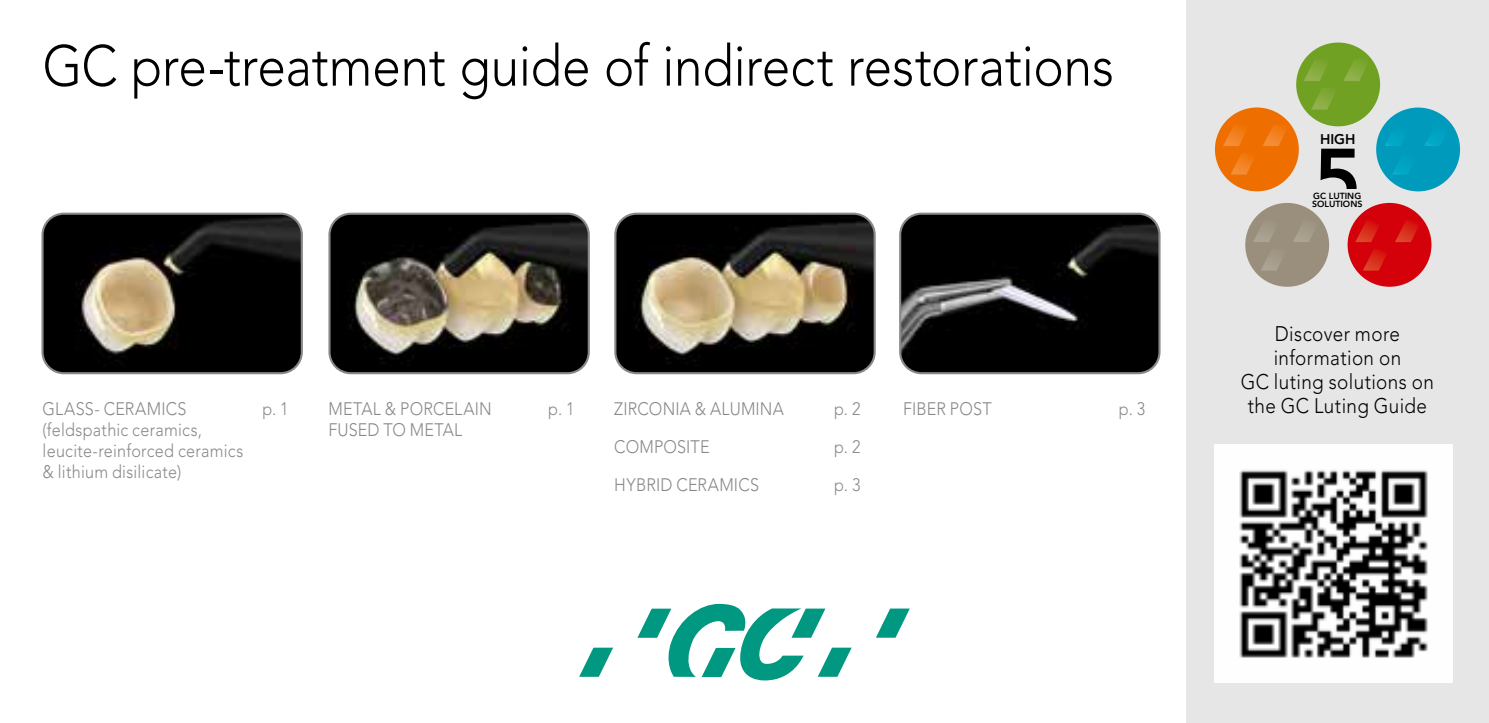
<style>
.page{position:relative;width:1489px;height:723px;background:#fff}
.page>*{position:absolute;margin:0;border:0;box-sizing:border-box;transform-origin:0 0}
.t1{font:800 82.8px "Avenir LT Std";color:#000}
.t2{font:300 57px "Avenir LT Std";letter-spacing:-.005em;color:#000;scale:.9 1}
.t3{font:300 21px/24px "Avenir LT Std";letter-spacing:.02em;color:#000;text-align:center;scale:.9 1}
.t4{font:300 18px/21px "Avenir LT Std";letter-spacing:.01em;color:#878988;scale:.9 1}
.t5{font:800 13.8px "Avenir LT Std";color:#000}
.t6{font:800 8.7px/8.7px "Avenir LT Std";color:#000}
</style>
<div class="page">
<div style="left:1185px;top:0;width:303px;height:723px;background:#e6e6e6"></div>
<svg style="left:876px;top:608px;width:33px;height:30px"></svg>
<svg style="left:637px;top:604px;width:214px;height:76px"></svg>
<svg style="left:579px;top:648px;width:34px;height:29px"></svg>
<img style="left:44px;top:216px;width:256px;height:155px">
<div style="left:41px;top:213px;width:262px;height:161px;border:2px solid #878988;border-radius:21px"></div>
<img style="left:331px;top:216px;width:256px;height:155px">
<div style="left:328px;top:213px;width:262px;height:161px;border:2px solid #878988;border-radius:21px"></div>
<img style="left:617px;top:214px;width:257px;height:159px">
<div style="left:614px;top:213px;width:261px;height:161px;border:2px solid #878988;border-radius:21px"></div>
<img style="left:902px;top:214px;width:257px;height:159px">
<div style="left:899px;top:213px;width:261px;height:161px;border:2px solid #878988;border-radius:21px"></div>
<img style="left:1214px;top:444px;width:238px;height:238px">
<div style="left:1296px;top:43px;width:83px;height:83px;background:#71a123;border-radius:50%"></div>
<div style="left:1347px;top:203px;width:84px;height:84px;background:#d4000a;border-radius:50%"></div>
<div style="left:1375px;top:108px;width:84px;height:83px;background:#009abd;border-radius:50%"></div>
<div style="left:1214px;top:107px;width:84px;height:84px;background:#ef6e00;border-radius:50%"></div>
<div style="left:1245px;top:203px;width:83px;height:84px;background:#998f7c;border-radius:50%"></div>
<svg style="left:1222px;top:124px;width:23px;height:22px"></svg>
<svg style="left:1230px;top:154px;width:23px;height:21px"></svg>
<svg style="left:1263px;top:125px;width:22px;height:21px"></svg>
<svg style="left:1303px;top:59px;width:24px;height:22px"></svg>
<svg style="left:1311px;top:88px;width:23px;height:22px"></svg>
<svg style="left:1343px;top:60px;width:23px;height:21px"></svg>
<svg style="left:1384px;top:124px;width:18px;height:22px"></svg>
<svg style="left:1393px;top:164px;width:16px;height:11px"></svg>
<svg style="left:1355px;top:220px;width:24px;height:22px"></svg>
<svg style="left:1363px;top:249px;width:23px;height:22px"></svg>
<svg style="left:1395px;top:220px;width:23px;height:22px"></svg>
<svg style="left:1252px;top:220px;width:22px;height:22px"></svg>
<svg style="left:1261px;top:254px;width:20px;height:17px"></svg>
<svg style="left:1293px;top:226px;width:20px;height:16px"></svg>
<svg style="left:1425px;top:135px;width:17px;height:11px"></svg>
<h2 class="t2" style="left:43px;top:32px;width:1191px">GC pre-treatment guide of indirect restorations</h2>
<p class="t4" style="left:43px;top:399px;width:161px">GLASS- CERAMICS</p>
<p class="t4" style="left:262px;top:399px;width:31px">p. 1</p>
<p class="t4" style="left:43px;top:420px;width:225px">(feldspathic ceramics, leucite-reinforced ceramics &amp; lithium disilicate)</p>
<p class="t4" style="left:328px;top:399px;width:183px">METAL &amp; PORCELAIN</p>
<p class="t4" style="left:548px;top:399px;width:31px">p. 1</p>
<p class="t4" style="left:328px;top:420px;width:150px">FUSED TO METAL</p>
<p class="t4" style="left:614px;top:399px;width:190px">ZIRCONIA &amp; ALUMINA</p>
<p class="t4" style="left:834px;top:399px;width:31px">p. 2</p>
<p class="t4" style="left:614px;top:437px;width:108px">COMPOSITE</p>
<p class="t4" style="left:834px;top:437px;width:31px">p. 2</p>
<p class="t4" style="left:614px;top:475px;width:162px">HYBRID CERAMICS</p>
<p class="t4" style="left:834px;top:475px;width:31px">p. 3</p>
<p class="t4" style="left:903px;top:399px;width:100px">FIBER POST</p>
<p class="t4" style="left:1118px;top:399px;width:31px">p. 3</p>
<p class="t5" style="left:1319px;top:131px;width:37px">HIGH</p>
<h1 class="t1" style="left:1312px;top:130px;width:51px">5</h1>
<p class="t6" style="left:1311px;top:191px;width:52px">GC LUTING<br>SOLUTIONS</p>
<p class="t3" style="left:1240px;top:322px;width:216px">Discover more information on<br>GC luting solutions on the GC Luting Guide</p>
</div>
